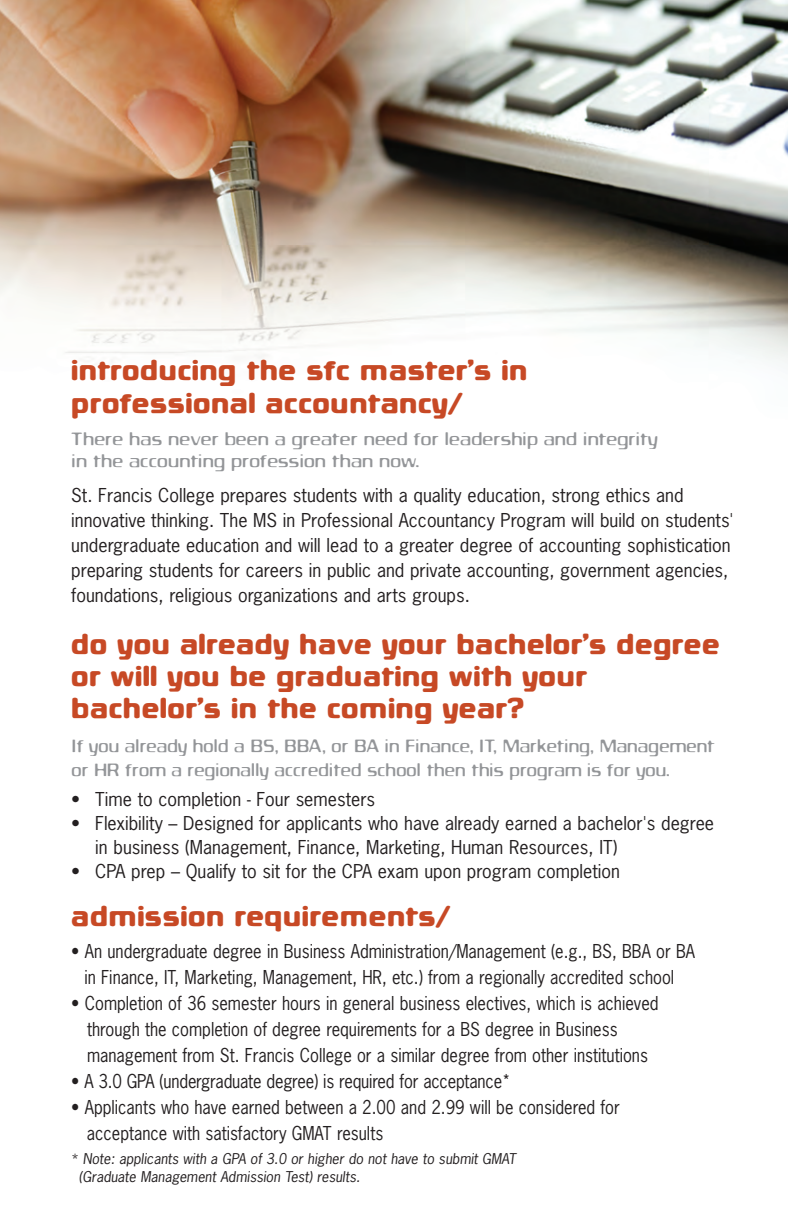
<style>
.page{position:relative;width:788px;height:1223px;background:#fff}
.page>*{position:absolute;margin:0;border:0;box-sizing:border-box;transform-origin:0 0}
.t1{font:700 30px/32px "Biortec";color:#c74925}
.t2{font:18px/25px "News Gothic";color:#231f20}
.t3{font:18px/26px "News Gothic";color:#231f20;scale:.92 1}
.t4{font:300 18px/24px "Biortec";color:#939598;scale:.95 1}
.t5{font:300 18px/22px "Biortec";color:#939598}
.t6{font:italic 14px/18px "News Gothic";color:#231f20}
.s1{font-family:"Humanist 777 BT Light Italic B";font-style:normal}
</style>
<div class="page">
<img style="left:0;top:0;width:788px;height:364px">
<h1 class="t1" style="left:71px;top:352px;width:458px">introducing the sfc master’s in professional accountancy/</h1>
<p class="t5" style="left:71px;top:427px;width:588px">There has never been a greater need for leadership and integrity in the accounting profession than now.</p>
<p class="t2" style="left:71px;top:482px;width:664px">St. Francis College prepares students with a quality education, strong ethics and innovative thinking. The MS in Professional Accountancy Program will build on students' undergraduate education and will lead to a greater degree of accounting sophistication preparing students for careers in public and private accounting, government agencies, foundations, religious organizations and arts groups.</p>
<h1 class="t1" style="left:71px;top:625px;width:650px">do you already have your bachelor’s degree or will you be graduating with your bachelor’s in the coming year?</h1>
<p class="t4" style="left:71px;top:733px;width:678px">If you already hold a BS, BBA, or BA in Finance, IT, Marketing, Management or HR from a regionally accredited school then this program is for you.</p>
<p class="t2" style="left:71px;top:786px;width:305px">• Time to completion - Four semesters</p>
<p class="t2" style="left:95px;top:810px;width:620px;line-height:24px;text-indent:-24px">• Flexibility – Designed for applicants who have already earned a bachelor's degree in business (Management, Finance, Marketing, Human Resources, IT)</p>
<p class="t2" style="left:71px;top:858px;width:550px">• CPA prep – Qualify to sit for the CPA exam upon program completion</p>
<h1 class="t1" style="left:71px;top:897px;width:382px">admission requirements/</h1>
<p class="t3" style="left:71px;top:937px;width:679px;text-align:center">• An undergraduate degree in Business Administration/Management (e.g., BS, BBA or BA in Finance, IT, Marketing, Management, HR, etc.) from a regionally accredited school</p>
<p class="t3" style="left:87px;top:989px;width:623px;text-indent:-16px">• Completion of 36 semester hours in general business electives, which is achieved through the completion of degree requirements for a BS degree in Business management from St. Francis College or a similar degree from other institutions</p>
<p class="t3" style="left:71px;top:1067px;width:479px">• A 3.0 GPA (undergraduate degree) is required for acceptance*</p>
<p class="t3" style="left:87px;top:1093px;width:581px;text-indent:-16px">• Applicants who have earned between a 2.00 and 2.99 will be considered for acceptance with satisfactory GMAT results</p>
<p class="t6" style="left:79px;top:1149px;width:439px;text-indent:-8px"><span class="s1">*</span> Note: applicants with a GPA of 3.0 or higher do not have to submit GMAT (Graduate Management Admission Test) results.</p>
</div>
